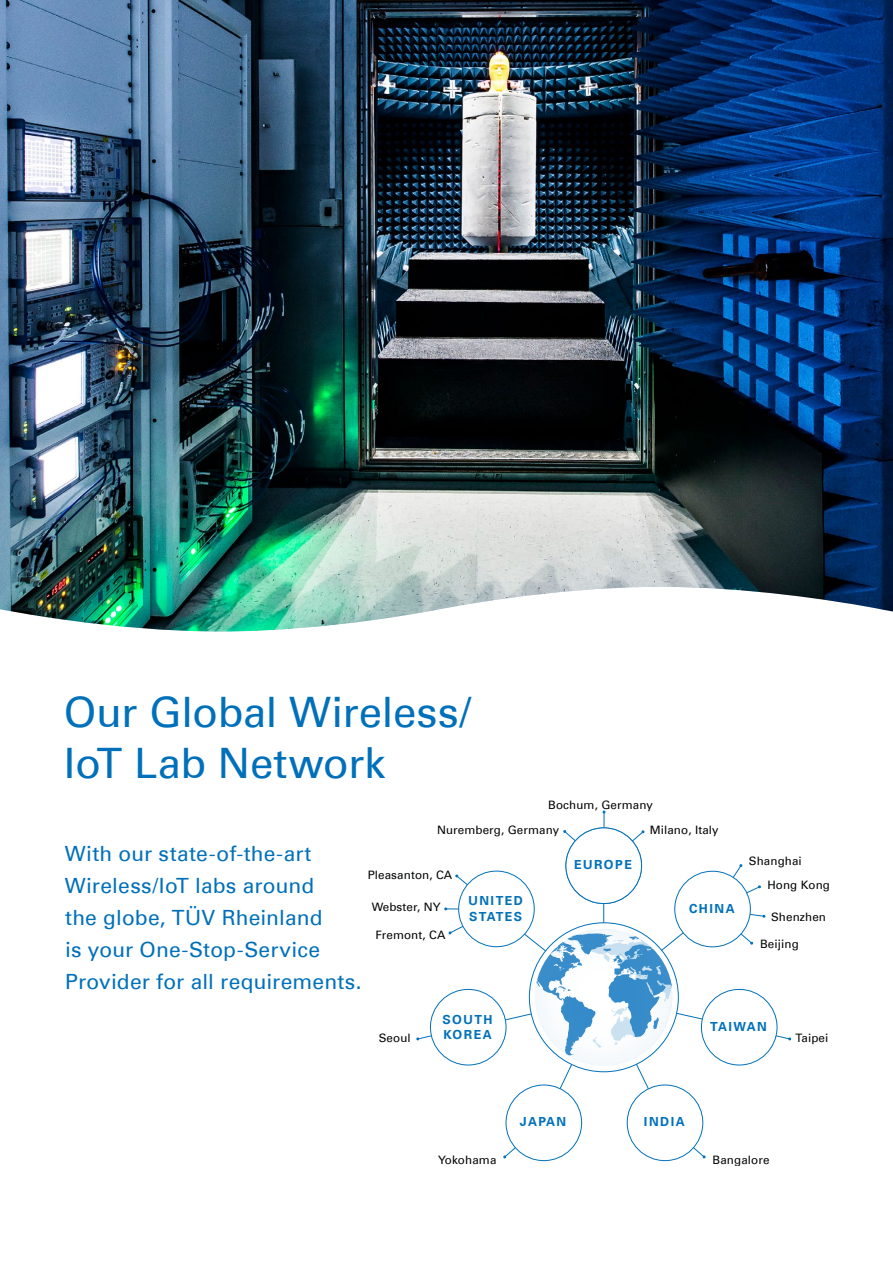
<style>
.page{position:relative;width:893px;height:1263px;background:#fff}
.page>*{position:absolute;margin:0;border:0;box-sizing:border-box;transform-origin:0 0}
._01_Headline{font:42px/51px "Univers Com 55 Roman";letter-spacing:-.005em;color:#0070ba}
._02_Subheadline___Intro{font:21px/32px "Univers Com 55 Roman";letter-spacing:.005em;color:#0070ba}
.t1{font:700 12.6px/15px "Univers Com 65";letter-spacing:.12em;color:#0371b9}
.t2{font:11.55px/24.6px "Univers Com 55 Roman";letter-spacing:.01em;color:#010202}
</style>
<div class="page">
<img style="left:0;top:0;width:893px;height:631px">
<svg style="left:679px;top:1122px;width:27px;height:36px"></svg>
<svg style="left:503px;top:1122px;width:27px;height:36px"></svg>
<hr style="left:604px;top:812px;width:1px;height:54px;background:#0371b9">
<div style="left:506px;top:1085px;width:76px;height:75px;background:#fff;border-radius:50%"></div>
<div style="left:627px;top:1085px;width:76px;height:75px;background:#fff;border-radius:50%"></div>
<svg style="left:416px;top:830px;width:375px;height:264px"></svg>
<svg style="left:535px;top:929px;width:137px;height:137px"></svg>
<div style="left:566px;top:828px;width:75px;height:75px;background:#fff;border-radius:50%"></div>
<div style="left:566px;top:827px;width:76px;height:77px;border:1px solid #0371b9;border-radius:50%"></div>
<p class="_01_Headline" style="left:64px;top:687px;width:409px">Our Global Wireless/<br>IoT Lab Network</p>
<p class="_02_Subheadline___Intro" style="left:65px;top:838px;width:248px">With our state-of-the-art</p>
<p class="_02_Subheadline___Intro" style="left:65px;top:870px;width:298px">Wireless/IoT labs around<br>the globe, TÜV Rheinland<br>is your One-Stop-Service<br>Provider for all requirements.</p>
<p class="t2" style="left:437px;top:793px;width:217px;text-indent:111px">Bochum, Germany<br>Nuremberg, Germany</p>
<p class="t2" style="left:650px;top:817px;width:71px">Milano, Italy</p>
<p class="t2" style="left:368px;top:862px;width:86px">Pleasanton, CA</p>
<p class="t2" style="left:372px;top:895px;width:70px">Webster, NY</p>
<p class="t2" style="left:375px;top:922px;width:71px">Fremont, CA</p>
<p class="t1" style="left:468px;top:893px;width:56px">UNITED<br>STATES</p>
<p class="t1" style="left:574px;top:857px;width:59px">EUROPE</p>
<p class="t1" style="left:689px;top:901px;width:47px">CHINA</p>
<p class="t2" style="left:749px;top:849px;width:55px">Shanghai</p>
<p class="t2" style="left:767px;top:873px;width:64px">Hong Kong</p>
<p class="t2" style="left:771px;top:905px;width:56px">Shenzhen</p>
<p class="t2" style="left:760px;top:931px;width:40px">Beijing</p>
<p class="t2" style="left:379px;top:1026px;width:33px">Seoul</p>
<p class="t1" style="left:442px;top:1012px;width:52px">SOUTH<br>KOREA</p>
<p class="t1" style="left:710px;top:1019px;width:58px">TAIWAN</p>
<p class="t2" style="left:796px;top:1026px;width:34px">Taipei</p>
<p class="t1" style="left:520px;top:1114px;width:48px">JAPAN</p>
<p class="t1" style="left:644px;top:1114px;width:42px">INDIA</p>
<p class="t2" style="left:438px;top:1147px;width:60px">Yokohama</p>
<p class="t2" style="left:713px;top:1147px;width:58px">Bangalore</p>
</div>
